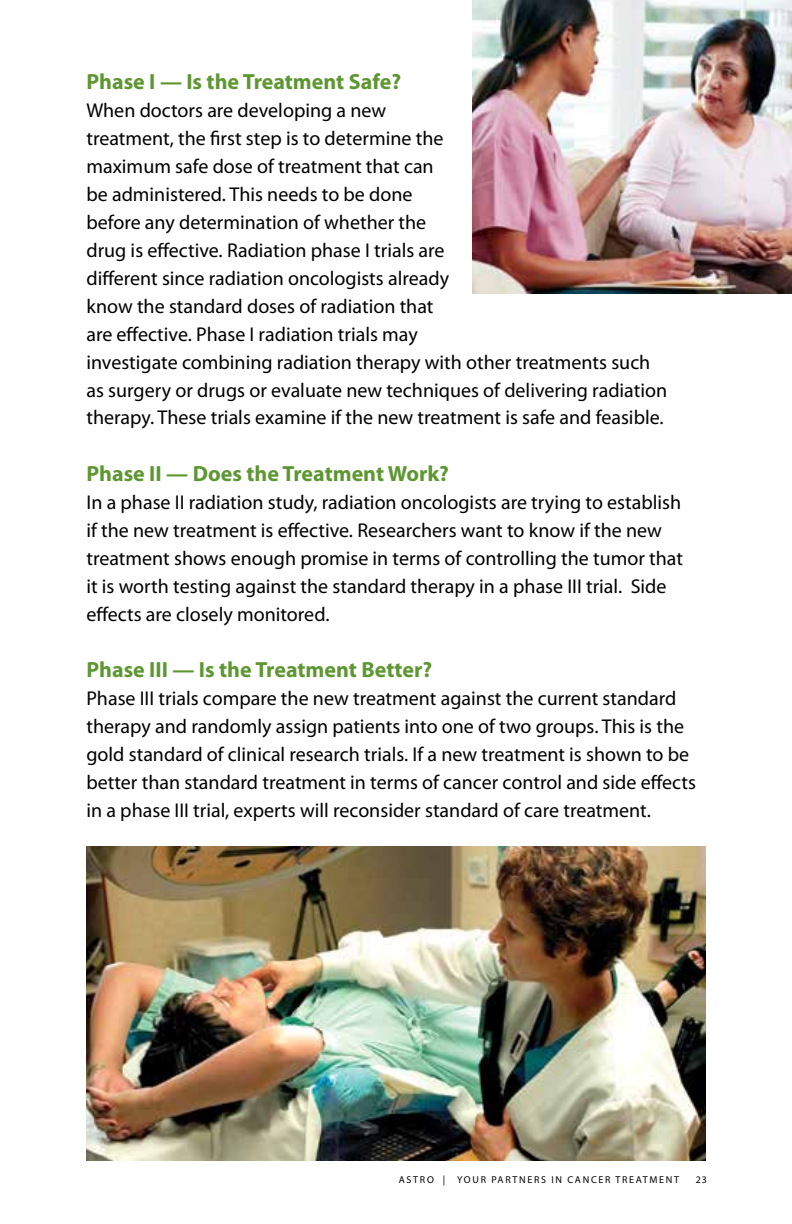
<style>
.page{position:relative;width:792px;height:1224px;background:#fff}
.page>*{position:absolute;margin:0;border:0;box-sizing:border-box;transform-origin:0 0}
.t1{font:700 22px "Myriad Pro";color:#5e9732}
.t2{font:20px/28px "Myriad Pro";color:#000}
.t3{font:10px "Myriad Pro";letter-spacing:.17em;color:#000}
</style>
<div class="page">
<img style="left:472px;top:0;width:320px;height:294px">
<img style="left:86px;top:847px;width:620px;height:314px">
<p class="t1" style="left:86px;top:67px;width:316px">Phase I — Is the Treatment Safe?</p>
<p class="t2" style="left:86px;top:95px;width:582px">When doctors are developing a new<br>treatment, the first step is to determine the<br>maximum safe dose of treatment that can<br>be administered. This needs to be done<br>before any determination of whether the<br>drug is effective. Radiation phase I trials are<br>different since radiation oncologists already<br>know the standard doses of radiation that<br>are effective. Phase I radiation trials may<br>investigate combining radiation therapy with other treatments such as surgery or drugs or evaluate new techniques of delivering radiation therapy. These trials examine if the new treatment is safe and feasible.</p>
<p class="t1" style="left:86px;top:459px;width:364px">Phase II — Does the Treatment Work?</p>
<p class="t2" style="left:86px;top:487px;width:598px">In a phase II radiation study, radiation oncologists are trying to establish if the new treatment is effective. Researchers want to know if the new treatment shows enough promise in terms of controlling the tumor that it is worth testing against the standard therapy in a phase III trial. Side effects are closely monitored.</p>
<p class="t1" style="left:86px;top:655px;width:347px">Phase III — Is the Treatment Better?</p>
<p class="t2" style="left:86px;top:683px;width:611px">Phase III trials compare the new treatment against the current standard therapy and randomly assign patients into one of two groups. This is the gold standard of clinical research trials. If a new treatment is shown to be better than standard treatment in terms of cancer control and side effects in a phase III trial, experts will reconsider standard of care treatment.</p>
<p class="t3" style="left:399px;top:1174px;width:282px">ASTRO | YOUR PARTNERS IN CANCER TREATMENT</p>
<p class="t3" style="left:696px;top:1174px;width:13px">23</p>
</div>
